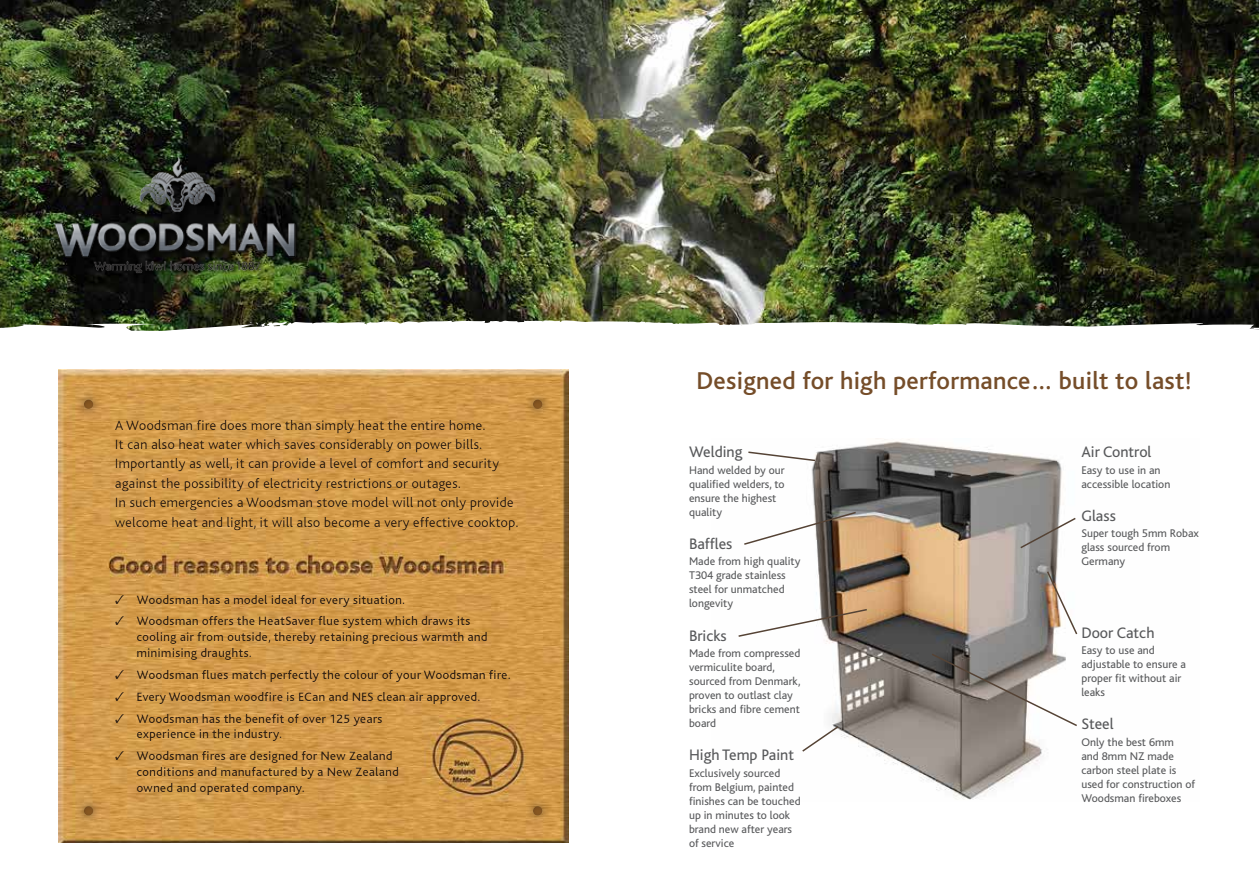
<style>
.page{position:relative;width:1259px;height:893px;background:#fff}
.page>*{position:absolute;margin:0;border:0;box-sizing:border-box;transform-origin:0 0}
.t1{font:500 25.5px "Bliss";letter-spacing:.01em;color:#754d29}
.t2{font:15.9px "Bliss";color:#58595b}
.t3{font:500 14.4px/19.4px "Bliss";letter-spacing:-.005em;color:#3a2818}
.t4{font:700 12.9px/15.8px "Bliss";color:#3a2818}
.t5{font:11.7px/14px "Bliss";color:#58595b}
</style>
<div class="page">
<img style="left:811px;top:438px;width:251px;height:362px">
<img style="left:0;top:0;width:1259px;height:320px">
<img style="left:47px;top:151px;width:255px;height:128px">
<img style="left:0;top:320px;width:1259px;height:11px">
<svg style="left:748px;top:451px;width:68px;height:11px"></svg>
<svg style="left:744px;top:511px;width:113px;height:35px"></svg>
<svg style="left:738px;top:608px;width:130px;height:30px"></svg>
<svg style="left:802px;top:725px;width:38px;height:28px"></svg>
<svg style="left:1045px;top:570px;width:33px;height:66px"></svg>
<svg style="left:1018px;top:516px;width:58px;height:34px"></svg>
<svg style="left:930px;top:652px;width:147px;height:75px"></svg>
<img style="left:59px;top:370px;width:509px;height:473px">
<div style="left:113px;top:417px;width:422px;height:126px;background:#5b4f37;opacity:.15"></div>
<div style="left:115px;top:592px;width:412px;height:244px;background:#5b4f37;opacity:.15"></div>
<div style="left:75px;top:390px;width:27px;height:28px;background:#3a2818;opacity:.75"></div>
<div style="left:84px;top:398px;width:12px;height:12px;background:#5b4f37;opacity:.75"></div>
<div style="left:75px;top:797px;width:27px;height:27px;background:#3a2818;opacity:.75"></div>
<div style="left:84px;top:804px;width:12px;height:12px;background:#5b4f37;opacity:.75"></div>
<div style="left:524px;top:390px;width:27px;height:28px;background:#3a2818;opacity:.75"></div>
<div style="left:533px;top:398px;width:12px;height:12px;background:#5b4f37;opacity:.75"></div>
<div style="left:524px;top:797px;width:27px;height:27px;background:#3a2818;opacity:.75"></div>
<div style="left:533px;top:804px;width:12px;height:12px;background:#5b4f37;opacity:.75"></div>
<p class="t3" style="left:115px;top:416px;width:405px">A Woodsman fire does more than simply heat the entire home.<br>It can also heat water which saves considerably on power bills.<br>Importantly as well, it can provide a level of comfort and security against the possibility of electricity restrictions or outages.<br>In such emergencies a Woodsman stove model will not only provide welcome heat and light, it will also become a very effective cooktop.</p>
<p class="t4" style="left:115px;top:592px;width:292px">✓ Woodsman has a model ideal for every situation.</p>
<p class="t4" style="left:136px;top:614px;width:353px;text-indent:-22px">✓ Woodsman offers the HeatSaver flue system which draws its cooling air from outside, thereby retaining precious warmth and minimising draughts.</p>
<p class="t4" style="left:115px;top:667px;width:397px">✓ Woodsman flues match perfectly the colour of your Woodsman fire.</p>
<p class="t4" style="left:115px;top:689px;width:367px">✓ Every Woodsman woodfire is ECan and NES clean air approved.</p>
<p class="t4" style="left:136px;top:711px;width:248px;text-indent:-22px">✓ Woodsman has the benefit of over 125 years experience in the industry.</p>
<p class="t4" style="left:136px;top:748px;width:264px;text-indent:-22px">✓ Woodsman fires are designed for New Zealand conditions and manufactured by a New Zealand owned and operated company.</p>
<h1 class="t1" style="left:696px;top:367px;width:497px">Designed for high performance… built to last!</h1>
<h2 class="t2" style="left:689px;top:444px;width:55px">Welding</h2>
<p class="t5" style="left:689px;top:463px;width:97px">Hand welded by our qualified welders, to ensure the highest quality</p>
<h2 class="t2" style="left:689px;top:535px;width:45px">Baffles</h2>
<p class="t5" style="left:689px;top:555px;width:113px">Made from high quality<br>T304 grade stainless steel for unmatched longevity</p>
<h2 class="t2" style="left:689px;top:627px;width:39px">Bricks</h2>
<p class="t5" style="left:689px;top:646px;width:113px">Made from compressed vermiculite board, sourced from Denmark, proven to outlast clay bricks and fibre cement board</p>
<h2 class="t2" style="left:689px;top:747px;width:107px">High Temp Paint</h2>
<p class="t5" style="left:689px;top:766px;width:113px">Exclusively sourced from Belgium, painted finishes can be touched up in minutes to look brand new after years of service</p>
<h2 class="t2" style="left:1081px;top:444px;width:72px">Air Control</h2>
<p class="t5" style="left:1081px;top:463px;width:90px">Easy to use in an accessible location</p>
<h2 class="t2" style="left:1081px;top:507px;width:36px">Glass</h2>
<p class="t5" style="left:1081px;top:527px;width:119px">Super tough 5mm Robax glass sourced from<br>Germany</p>
<h2 class="t2" style="left:1081px;top:624px;width:75px">Door Catch</h2>
<p class="t5" style="left:1081px;top:643px;width:106px">Easy to use and adjustable to ensure a proper fit without air leaks</p>
<h2 class="t2" style="left:1081px;top:716px;width:34px">Steel</h2>
<p class="t5" style="left:1081px;top:735px;width:115px">Only the best 6mm<br>and 8mm NZ made carbon steel plate is used for construction of<br>Woodsman fireboxes</p>
</div>
